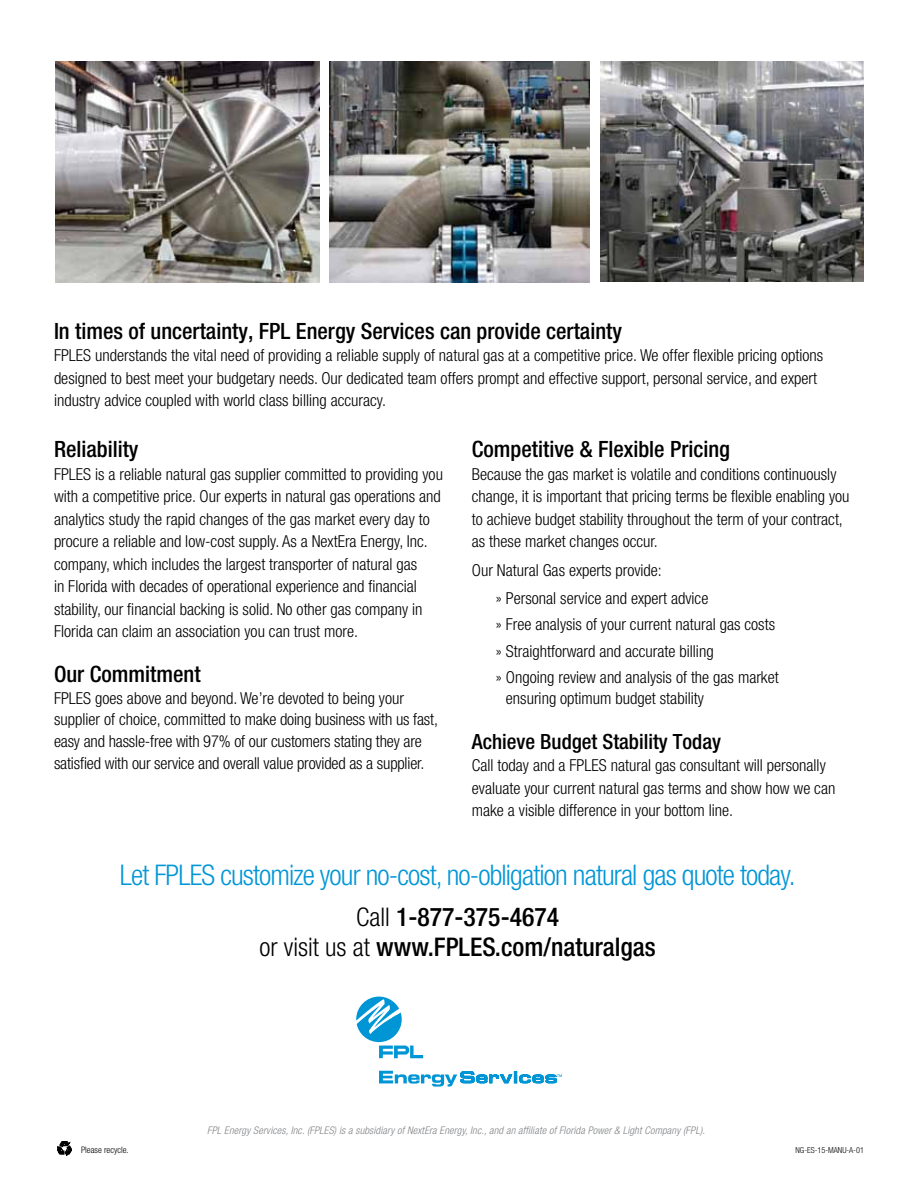
<style>
.page{position:relative;width:918px;height:1188px;background:#fff}
.page>*{position:absolute;margin:0;border:0;box-sizing:border-box;transform-origin:0 0}
.t1{font:300 condensed 28.5px "Helvetica Neue";letter-spacing:-.03em;color:#0096d7}
.t2{font:500 condensed 25.65px/30px "Helvetica Neue";color:#000;text-align:center}
.t3{font:500 condensed 22.5px "Helvetica Neue";color:#000}
.t4{font:500 condensed 21px "Helvetica Neue";color:#000}
.t5{font:300 condensed 16.5px/22.5px "Helvetica Neue";color:#000}
.t6{font:italic 300 condensed 10.5px "Helvetica Neue";letter-spacing:.015em;color:#808285}
.t7{font:300 condensed 9px "Helvetica Neue";color:#000}
.t8{font:300 condensed 8.25px "Helvetica Neue";color:#000}
.s1{font-weight:300}
</style>
<div class="page">
<svg style="left:356px;top:997px;width:67px;height:61px"></svg>
<svg style="left:379px;top:1071px;width:183px;height:16px"></svg>
<svg style="left:57px;top:1141px;width:15px;height:15px"></svg>
<img style="left:330px;top:62px;width:259px;height:220px">
<img style="left:600px;top:62px;width:264px;height:220px">
<img style="left:55px;top:62px;width:264px;height:220px">
<h3 class="t3" style="left:54px;top:317px;width:570px">In times of uncertainty, FPL Energy Services can provide certainty</h3>
<p class="t5" style="left:54px;top:344px;width:771px">FPLES understands the vital need of providing a reliable supply of natural gas at a competitive price. We offer flexible pricing options designed to best meet your budgetary needs. Our dedicated team offers prompt and effective support, personal service, and expert industry advice coupled with world class billing accuracy.</p>
<h3 class="t3" style="left:54px;top:436px;width:86px">Reliability</h3>
<p class="t5" style="left:54px;top:462px;width:391px">FPLES is a reliable natural gas supplier committed to providing you with a competitive price. Our experts in natural gas operations and analytics study the rapid changes of the gas market every day to procure a reliable and low-cost supply. As a NextEra Energy, Inc. company, which includes the largest transporter of natural gas<br>in Florida with decades of operational experience and financial stability, our financial backing is solid. No other gas company in Florida can claim an association you can trust more.</p>
<h3 class="t3" style="left:54px;top:661px;width:148px">Our Commitment</h3>
<p class="t5" style="left:54px;top:687px;width:385px;line-height:21.8px">FPLES goes above and beyond. We’re devoted to being your supplier of choice, committed to make doing business with us fast, easy and hassle-free with 97% of our customers stating they are satisfied with our service and overall value provided as a supplier.</p>
<h3 class="t3" style="left:472px;top:436px;width:260px">Competitive &amp; Flexible Pricing</h3>
<p class="t5" style="left:472px;top:462px;width:379px">Because the gas market is volatile and conditions continuously change, it is important that pricing terms be flexible enabling you to achieve budget stability throughout the term of your contract, as these market changes occur.</p>
<p class="t5" style="left:496px;top:557px;width:214px;line-height:27.8px;text-indent:-24px">Our Natural Gas experts provide:<br>» Personal service and expert advice</p>
<p class="t5" style="left:496px;top:611px;width:284px;line-height:26.2px">» Free analysis of your current natural gas costs » Straightforward and accurate billing<br>» Ongoing review and analysis of the gas market</p>
<p class="t5" style="left:506px;top:687px;width:199px">ensuring optimum budget stability</p>
<p class="t4" style="left:472px;top:729px;width:251px">Achieve Budget Stability Today</p>
<p class="t5" style="left:472px;top:754px;width:365px">Call today and a FPLES natural gas consultant will personally evaluate your current natural gas terms and show how we can make a visible difference in your bottom line.</p>
<h1 class="t1" style="left:120px;top:858px;width:677px">Let FPLES customize your no-cost, no-obligation natural gas quote today.</h1>
<h2 class="t2" style="left:260px;top:901px;width:398px"><span class="s1">Call</span> 1-877-375-4674<br><span class="s1">or visit us at</span> www.FPLES.com/naturalgas</h2>
<p class="t6" style="left:207px;top:1124px;width:499px">FPL Energy Services, Inc. (FPLES) is a subsidiary of NextEra Energy, Inc., and an affiliate of Florida Power &amp; Light Company (FPL).</p>
<p class="t7" style="left:81px;top:1145px;width:49px">Please recycle.</p>
<p class="t8" style="left:795px;top:1146px;width:70px">NG-ES-15-MANU-A-01</p>
</div>
